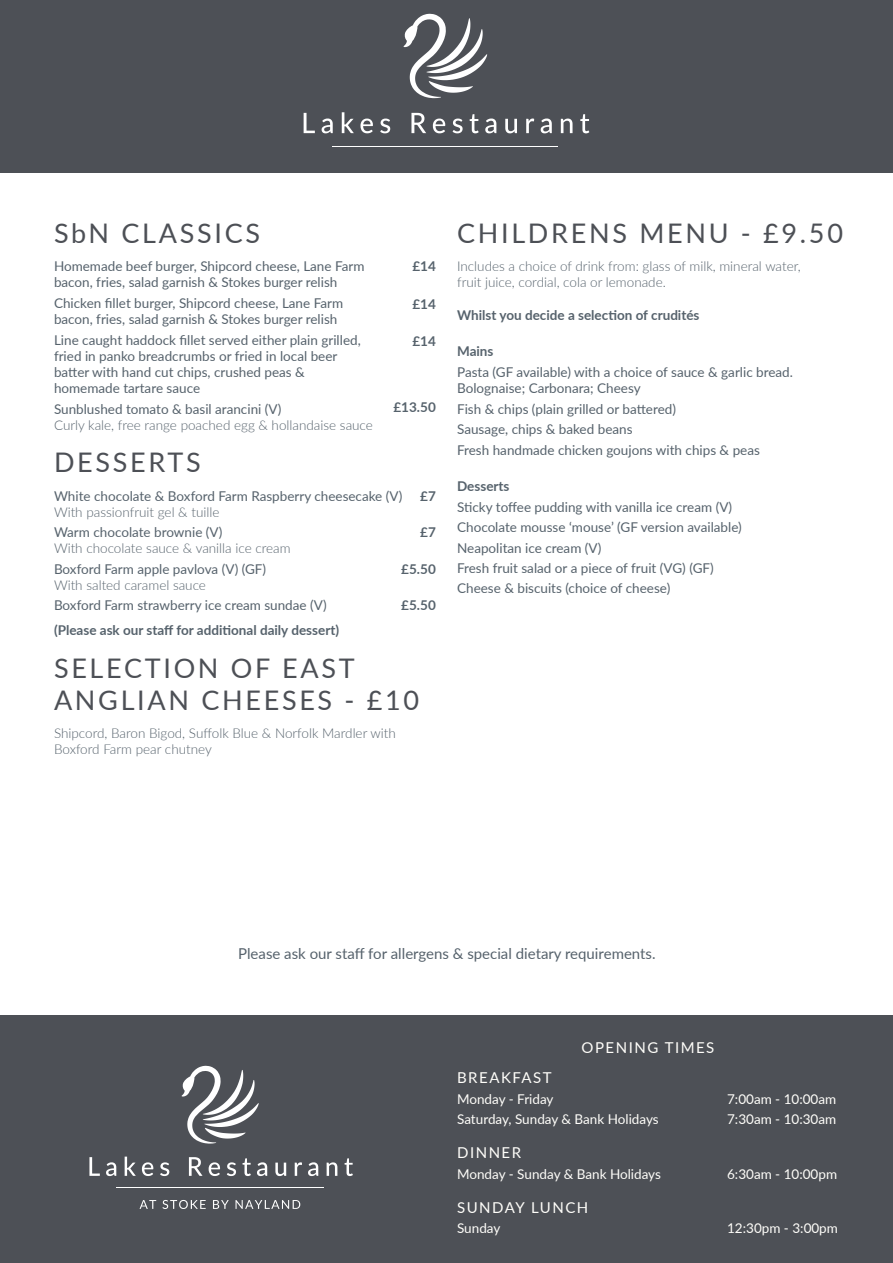
<style>
.page{position:relative;width:893px;height:1263px;background:#fff}
.page>*{position:absolute;margin:0;border:0;box-sizing:border-box;transform-origin:0 0}
.t1{font:27px "Lato";letter-spacing:.1em;color:#4d5056}
.t2{font:15px "Lato";color:#56626c}
.t3{font:15px "Lato";letter-spacing:.1em;color:#fffefa}
.t4{font:13.5px/16.2px "Lato";color:#56626c}
.t5{font:300 13.5px/16.2px "Lato";color:#56626c}
.t6{font:13.5px "Lato";color:#fffefa}
.t7{font:700 13.5px "Lato";color:#56626c}
</style>
<div class="page">
<div style="left:0;top:1015px;width:893px;height:248px;background:#4d5056"></div>
<svg style="left:182px;top:1066px;width:77px;height:77px"></svg>
<svg style="left:140px;top:1200px;width:16px;height:9px"></svg>
<svg style="left:162px;top:1200px;width:44px;height:9px"></svg>
<svg style="left:213px;top:1200px;width:16px;height:9px"></svg>
<svg style="left:236px;top:1200px;width:64px;height:9px"></svg>
<svg style="left:89px;top:1157px;width:11px;height:19px"></svg>
<svg style="left:106px;top:1162px;width:10px;height:14px"></svg>
<svg style="left:125px;top:1156px;width:11px;height:20px"></svg>
<svg style="left:142px;top:1162px;width:11px;height:14px"></svg>
<svg style="left:160px;top:1162px;width:9px;height:14px"></svg>
<svg style="left:189px;top:1157px;width:14px;height:19px"></svg>
<svg style="left:209px;top:1162px;width:11px;height:14px"></svg>
<svg style="left:227px;top:1162px;width:9px;height:14px"></svg>
<svg style="left:243px;top:1158px;width:8px;height:18px"></svg>
<svg style="left:257px;top:1162px;width:10px;height:14px"></svg>
<svg style="left:275px;top:1162px;width:11px;height:14px"></svg>
<svg style="left:295px;top:1162px;width:7px;height:14px"></svg>
<svg style="left:308px;top:1162px;width:10px;height:14px"></svg>
<svg style="left:327px;top:1162px;width:10px;height:14px"></svg>
<svg style="left:345px;top:1158px;width:8px;height:18px"></svg>
<hr style="left:116px;top:1187px;width:208px;height:1px;background:#fff">
<div style="left:0;top:0;width:892px;height:172px;background:#4d5056"></div>
<svg style="left:404px;top:14px;width:83px;height:84px"></svg>
<svg style="left:304px;top:113px;width:11px;height:20px"></svg>
<svg style="left:322px;top:119px;width:11px;height:14px"></svg>
<svg style="left:342px;top:112px;width:12px;height:21px"></svg>
<svg style="left:360px;top:119px;width:13px;height:14px"></svg>
<svg style="left:380px;top:119px;width:10px;height:14px"></svg>
<svg style="left:411px;top:113px;width:15px;height:20px"></svg>
<svg style="left:433px;top:119px;width:12px;height:14px"></svg>
<svg style="left:453px;top:119px;width:10px;height:14px"></svg>
<svg style="left:470px;top:114px;width:9px;height:19px"></svg>
<svg style="left:485px;top:119px;width:11px;height:14px"></svg>
<svg style="left:505px;top:119px;width:12px;height:14px"></svg>
<svg style="left:526px;top:119px;width:8px;height:14px"></svg>
<svg style="left:541px;top:119px;width:11px;height:14px"></svg>
<svg style="left:561px;top:119px;width:11px;height:14px"></svg>
<svg style="left:580px;top:114px;width:9px;height:19px"></svg>
<hr style="left:333px;top:146px;width:225px;height:1px;background:#fff">
<p class="t1" style="left:54px;top:214px;width:208px">SbN CLASSICS</p>
<p class="t4" style="left:54px;top:258px;width:312px">Homemade beef burger, Shipcord cheese, Lane Farm bacon, fries, salad garnish &amp; Stokes burger relish</p>
<p class="t4" style="left:54px;top:294px;width:291px">Chicken fillet burger, Shipcord cheese, Lane Farm bacon, fries, salad garnish &amp; Stokes burger relish</p>
<p class="t4" style="left:54px;top:331px;width:308px">Line caught haddock fillet served either plain grilled, fried in panko breadcrumbs or fried in local beer batter with hand cut chips, crushed peas &amp; homemade tartare sauce</p>
<p class="t4" style="left:54px;top:400px;width:229px">Sunblushed tomato &amp; basil arancini (V)</p>
<p class="t5" style="left:54px;top:416px;width:320px">Curly kale, free range poached egg &amp; hollandaise sauce</p>
<p class="t7" style="left:412px;top:256px;width:25px">£14</p>
<p class="t7" style="left:412px;top:294px;width:25px">£14</p>
<p class="t7" style="left:412px;top:331px;width:25px">£14</p>
<p class="t7" style="left:393px;top:397px;width:44px">£13.50</p>
<p class="t1" style="left:54px;top:443px;width:148px">DESSERTS</p>
<p class="t4" style="left:54px;top:487px;width:350px">White chocolate &amp; Boxford Farm Raspberry cheesecake (V)</p>
<p class="t5" style="left:54px;top:503px;width:167px">With passionfruit gel &amp; tuille</p>
<p class="t4" style="left:54px;top:524px;width:170px">Warm chocolate brownie (V)</p>
<p class="t5" style="left:54px;top:540px;width:238px">With chocolate sauce &amp; vanilla ice cream</p>
<p class="t4" style="left:54px;top:560px;width:214px">Boxford Farm apple pavlova (V) (GF)</p>
<p class="t5" style="left:54px;top:577px;width:154px">With salted caramel sauce</p>
<p class="t4" style="left:54px;top:597px;width:274px">Boxford Farm strawberry ice cream sundae (V)</p>
<p class="t7" style="left:54px;top:620px;width:287px">(Please ask our staff for additional daily dessert)</p>
<p class="t1" style="left:54px;top:648px;width:302px">SELECTION OF EAST</p>
<p class="t1" style="left:54px;top:681px;width:367px">ANGLIAN CHEESES - £10</p>
<p class="t5" style="left:54px;top:725px;width:343px">Shipcord, Baron Bigod, Suffolk Blue &amp; Norfolk Mardler with<br>Boxford Farm pear chutney</p>
<p class="t7" style="left:420px;top:486px;width:17px">£7</p>
<p class="t7" style="left:420px;top:522px;width:17px">£7</p>
<p class="t7" style="left:401px;top:559px;width:36px">£5.50</p>
<p class="t7" style="left:401px;top:596px;width:36px">£5.50</p>
<p class="t1" style="left:457px;top:214px;width:387px">CHILDRENS MENU - £9.50</p>
<p class="t5" style="left:457px;top:258px;width:345px">Includes a choice of drink from: glass of milk, mineral water,</p>
<p class="t5" style="left:457px;top:274px;width:210px">fruit juice, cordial, cola or lemonade.</p>
<p class="t7" style="left:457px;top:305px;width:244px">Whilst you decide a selection of crudités</p>
<p class="t7" style="left:457px;top:342px;width:38px">Mains</p>
<p class="t4" style="left:457px;top:363px;width:337px">Pasta (GF available) with a choice of sauce &amp; garlic bread.<br>Bolognaise; Carbonara; Cheesy</p>
<p class="t4" style="left:457px;top:400px;width:220px">Fish &amp; chips (plain grilled or battered)</p>
<p class="t4" style="left:457px;top:420px;width:177px">Sausage, chips &amp; baked beans</p>
<p class="t4" style="left:457px;top:441px;width:304px">Fresh handmade chicken goujons with chips &amp; peas</p>
<p class="t7" style="left:457px;top:476px;width:54px">Desserts</p>
<p class="t4" style="left:457px;top:498px;width:277px">Sticky toffee pudding with vanilla ice cream (V)</p>
<p class="t4" style="left:457px;top:518px;width:286px">Chocolate mousse ‘mouse’ (GF version available)</p>
<p class="t4" style="left:457px;top:539px;width:146px">Neapolitan ice cream (V)</p>
<p class="t4" style="left:457px;top:559px;width:258px">Fresh fruit salad or a piece of fruit (VG) (GF)</p>
<p class="t4" style="left:457px;top:580px;width:215px">Cheese &amp; biscuits (choice of cheese)</p>
<p class="t2" style="left:238px;top:943px;width:419px">Please ask our staff for allergens &amp; special dietary requirements.</p>
<p class="t3" style="left:582px;top:1037px;width:134px">OPENING TIMES</p>
<p class="t3" style="left:457px;top:1067px;width:96px">BREAKFAST</p>
<p class="t6" style="left:457px;top:1089px;width:98px">Monday - Friday</p>
<p class="t6" style="left:727px;top:1089px;width:111px">7:00am - 10:00am</p>
<p class="t6" style="left:457px;top:1109px;width:203px">Saturday, Sunday &amp; Bank Holidays</p>
<p class="t6" style="left:727px;top:1109px;width:111px">7:30am - 10:30am</p>
<p class="t3" style="left:457px;top:1142px;width:66px">DINNER</p>
<p class="t6" style="left:457px;top:1164px;width:205px">Monday - Sunday &amp; Bank Holidays</p>
<p class="t6" style="left:727px;top:1164px;width:111px">6:30am - 10:00pm</p>
<p class="t3" style="left:457px;top:1197px;width:133px">SUNDAY LUNCH</p>
<p class="t6" style="left:457px;top:1219px;width:45px">Sunday</p>
<p class="t6" style="left:727px;top:1219px;width:112px">12:30pm - 3:00pm</p>
</div>
